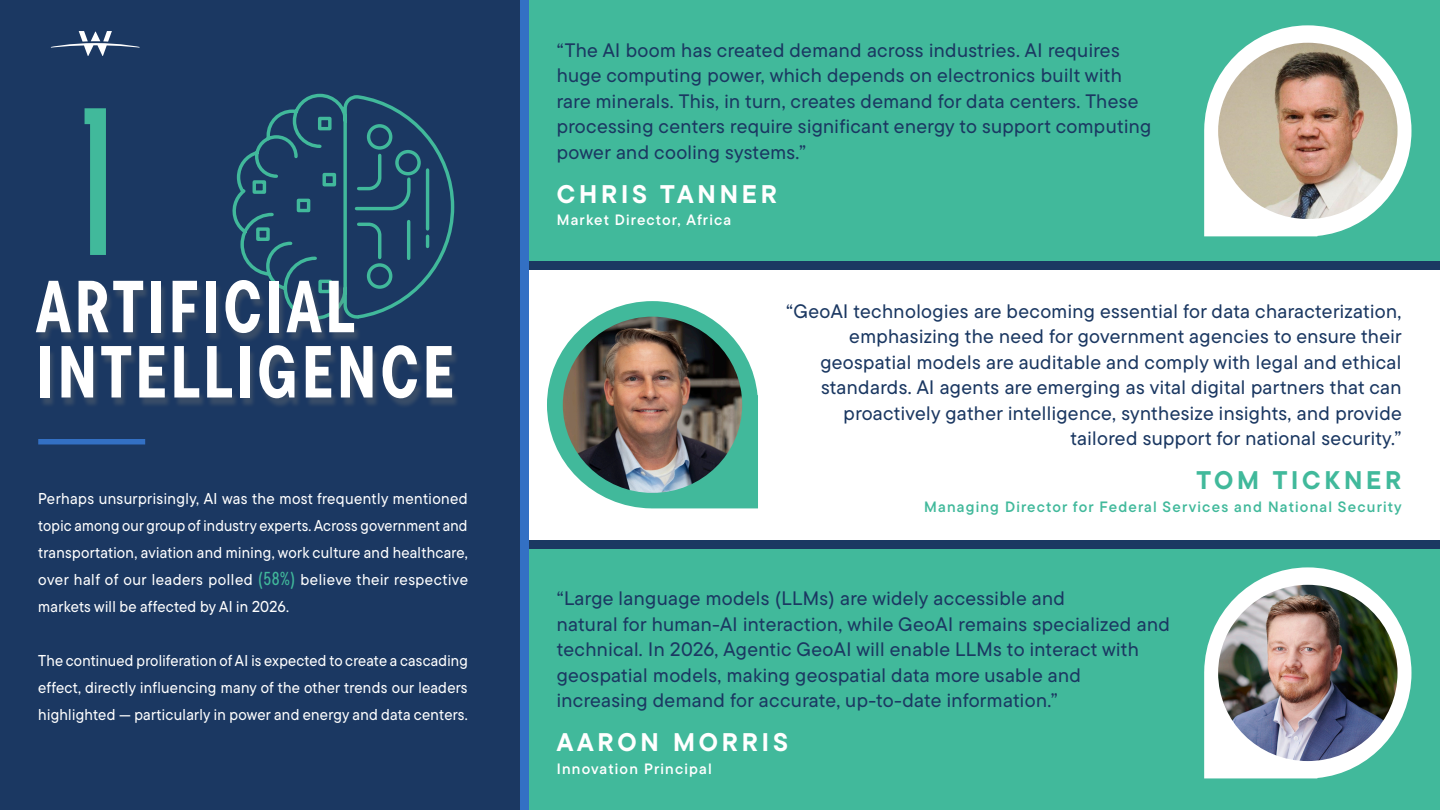
<style>
.page{position:relative;width:1440px;height:810px;background:#1b3862}
.page>*{position:absolute;margin:0;border:0;box-sizing:border-box;transform-origin:0 0}
.Big_Numbers_Graphic{font:219.9px "Bee Four";color:#41b99b;scale:.96 1}
.Page_Titles{font:700 73.5px/65.2px "TT Commons Pro Cond";letter-spacing:.05em;color:#fff;scale:.95 1}
.Quote_Name{font:700 25.5px "TT Commons Pro";letter-spacing:.15em;color:#fff}
.Paragraph_Style_10{font:700 25.5px "TT Commons Pro";letter-spacing:.15em;color:#fff}
.Quote_Name-2{font:700 25.5px "TT Commons Pro";letter-spacing:.15em;color:#41b99b}
.Paragraph_Style_3{font:500 19.5px/25.5px "TT Commons Pro";letter-spacing:.02em;color:#1b3862}
.Body_8_pt{font:500 15.75px/27px "TT Commons Pro";letter-spacing:.02em;color:#fff;text-align:justify;scale:.96 1}
.Body_8_pt-2{font:500 15.75px/27px "TT Commons Pro";letter-spacing:.02em;color:#fff;text-align:justify;scale:.93 1}
.Paragraph_Style_4{font:15px "TT Commons Pro Db";letter-spacing:.08em;color:#41b99b}
.Paragraph_Style_7{font:15px "TT Commons Pro Db";letter-spacing:.08em;color:#fff}
.Paragraph_Style_5{font:15px "TT Commons Pro Db";letter-spacing:.08em;color:#fff}
.s1{font-family:"TT Commons Pro Cond";font-size:18.75px;color:#41b99b}
</style>
<div class="page">
<div style="left:530px;top:549px;width:910px;height:261px;background:#41b99b"></div>
<div style="left:530px;top:0;width:910px;height:261px;background:#41b99b"></div>
<div style="left:530px;top:270px;width:910px;height:270px;background:#fff"></div>
<svg style="left:547px;top:301px;width:211px;height:207px"></svg>
<img style="left:563px;top:317px;width:179px;height:176px">
<svg style="left:1204px;top:567px;width:207px;height:211px"></svg>
<img style="left:1218px;top:585px;width:180px;height:176px">
<svg style="left:1204px;top:25px;width:207px;height:211px"></svg>
<img style="left:1218px;top:43px;width:180px;height:176px">
<div style="left:520px;top:0;width:10px;height:810px;background:#3370c4"></div>
<svg style="left:51px;top:31px;width:89px;height:25px;background:#455c7f"></svg>
<svg style="left:227px;top:92px;width:229px;height:191px;background:#1f4869"></svg>
<div style="left:36px;top:283px;width:424px;height:126px;background:#717473;opacity:.35"></div>
<div style="left:38px;top:439px;width:107px;height:5px;background:#3370c4"></div>
<p class="Big_Numbers_Graphic" style="left:69px;top:63px;width:56px">1</p>
<p class="Page_Titles" style="left:36px;top:273px;width:442px">ARTIFICIAL<br>INTELLIGENCE</p>
<p class="Body_8_pt" style="left:38px;top:485px;width:449px">Perhaps unsurprisingly, AI was the most frequently mentioned topic among our group of industry experts. Across government and transportation, aviation and mining, work culture and healthcare, over half of our leaders polled <span class="s1">(58%)</span> believe their respective markets will be affected by AI in 2026.</p>
<p class="Body_8_pt-2" style="left:38px;top:647px;width:463px">The continued proliferation of AI is expected to create a cascading effect, directly influencing many of the other trends our leaders highlighted — particularly in power and energy and data centers.</p>
<p class="Paragraph_Style_3" style="left:557px;top:37px;width:596px">“The AI boom has created demand across industries. AI requires huge computing power, which depends on electronics built with rare minerals. This, in turn, creates demand for data centers. These processing centers require significant energy to support computing power and cooling systems.”</p>
<p class="Paragraph_Style_10" style="left:557px;top:174px;width:222px">CHRIS TANNER</p>
<p class="Paragraph_Style_7" style="left:557px;top:209px;width:176px">Market Director, Africa</p>
<p class="Paragraph_Style_3" style="left:786px;top:298px;width:617px;text-align:right">“GeoAI technologies are becoming essential for data characterization, emphasizing the need for government agencies to ensure their geospatial models are auditable and comply with legal and ethical standards. AI agents are emerging as vital digital partners that can proactively gather intelligence, synthesize insights, and provide tailored support for national security.”</p>
<p class="Quote_Name-2" style="left:1196px;top:461px;width:207px">TOM TICKNER</p>
<p class="Paragraph_Style_4" style="left:924px;top:496px;width:479px">Managing Director for Federal Services and National Security</p>
<p class="Paragraph_Style_3" style="left:557px;top:586px;width:615px">“Large language models (LLMs) are widely accessible and<br>natural for human-AI interaction, while GeoAI remains specialized and technical. In 2026, Agentic GeoAI will enable LLMs to interact with geospatial models, making geospatial data more usable and increasing demand for accurate, up-to-date information.”</p>
<p class="Quote_Name" style="left:557px;top:723px;width:233px">AARON MORRIS</p>
<p class="Paragraph_Style_5" style="left:557px;top:758px;width:157px">Innovation Principal</p>
</div>
